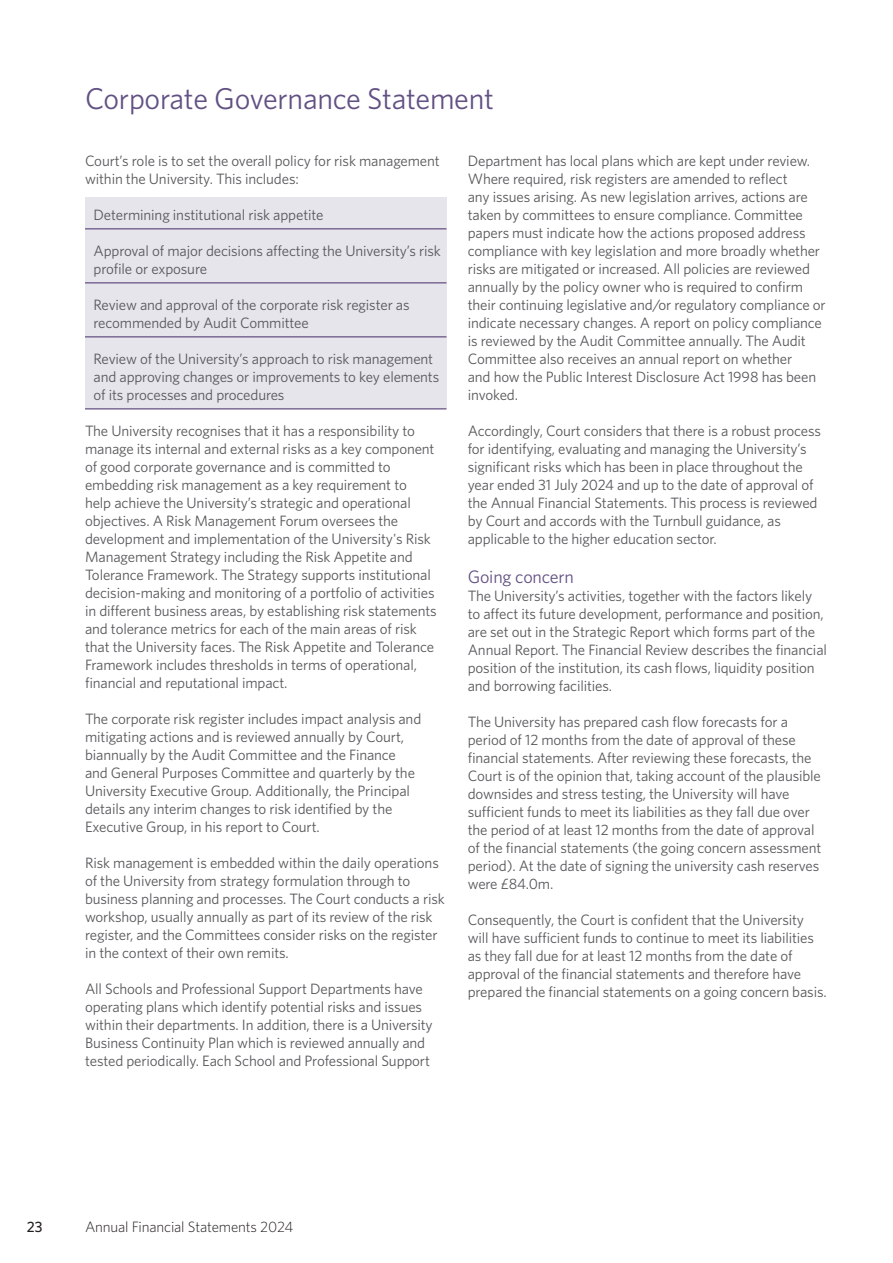
<style>
.page{position:relative;width:893px;height:1263px;background:#fff}
.page>*{position:absolute;margin:0;border:0;box-sizing:border-box;transform-origin:0 0}
.NEW_HEADING_PURPLE{font:30px "Whitney";letter-spacing:-.01em;color:#625183}
.NEW_SUB_HEAD_PURPLE{font:18px "Whitney";letter-spacing:-.01em;color:#625183}
.NEW_BODY{font:15px/18px "Whitney";letter-spacing:-.01em;color:#57585a}
.t1{font:300 15px "Whitney";letter-spacing:-.01em;color:#231f20}
.t2{font:500 15px "Whitney";color:#231f20}
</style>
<div class="page">
<div style="left:85px;top:197px;width:361px;height:211px;background:#e7e5ec"></div>
<hr style="left:85px;top:228px;width:361px;height:2px;background:#7b6a94">
<hr style="left:85px;top:282px;width:361px;height:2px;background:#7b6a94">
<hr style="left:85px;top:336px;width:361px;height:2px;background:#7b6a94">
<hr style="left:85px;top:408px;width:361px;height:2px;background:#7b6a94">
<p class="NEW_HEADING_PURPLE" style="left:85px;top:79px;width:410px">Corporate Governance Statement</p>
<p class="NEW_BODY" style="left:85px;top:151px;width:356px">Court’s role is to set the overall policy for risk management within the University. This includes:</p>
<p class="NEW_BODY" style="left:94px;top:205px;width:232px">Determining institutional risk appetite</p>
<p class="NEW_BODY" style="left:94px;top:241px;width:349px">Approval of major decisions affecting the University’s risk profile or exposure</p>
<p class="NEW_BODY" style="left:94px;top:295px;width:318px">Review and approval of the corporate risk register as recommended by Audit Committee</p>
<p class="NEW_BODY" style="left:94px;top:349px;width:347px">Review of the University’s approach to risk management and approving changes or improvements to key elements of its processes and procedures</p>
<p class="NEW_BODY" style="left:85px;top:421px;width:353px">The University recognises that it has a responsibility to manage its internal and external risks as a key component of good corporate governance and is committed to embedding risk management as a key requirement to help achieve the University’s strategic and operational objectives. A Risk Management Forum oversees the development and implementation of the University's Risk Management Strategy including the Risk Appetite and Tolerance Framework. The Strategy supports institutional decision-making and monitoring of a portfolio of activities in different business areas, by establishing risk statements and tolerance metrics for each of the main areas of risk that the University faces. The Risk Appetite and Tolerance Framework includes thresholds in terms of operational, financial and reputational impact.</p>
<p class="NEW_BODY" style="left:85px;top:709px;width:338px">The corporate risk register includes impact analysis and mitigating actions and is reviewed annually by Court, biannually by the Audit Committee and the Finance and General Purposes Committee and quarterly by the University Executive Group. Additionally, the Principal details any interim changes to risk identified by the Executive Group, in his report to Court.</p>
<p class="NEW_BODY" style="left:85px;top:853px;width:361px">Risk management is embedded within the daily operations of the University from strategy formulation through to business planning and processes. The Court conducts a risk workshop, usually annually as part of its review of the risk register, and the Committees consider risks on the register in the context of their own remits.</p>
<p class="NEW_BODY" style="left:85px;top:979px;width:349px">All Schools and Professional Support Departments have operating plans which identify potential risks and issues within their departments. In addition, there is a University Business Continuity Plan which is reviewed annually and tested periodically. Each School and Professional Support</p>
<p class="NEW_BODY" style="left:468px;top:151px;width:359px">Department has local plans which are kept under review.<br>Where required, risk registers are amended to reflect<br>any issues arising. As new legislation arrives, actions are taken by committees to ensure compliance. Committee papers must indicate how the actions proposed address compliance with key legislation and more broadly whether risks are mitigated or increased. All policies are reviewed annually by the policy owner who is required to confirm their continuing legislative and/or regulatory compliance or indicate necessary changes. A report on policy compliance is reviewed by the Audit Committee annually. The Audit Committee also receives an annual report on whether<br>and how the Public Interest Disclosure Act 1998 has been invoked.</p>
<p class="NEW_BODY" style="left:468px;top:421px;width:355px">Accordingly, Court considers that there is a robust process for identifying, evaluating and managing the University’s significant risks which has been in place throughout the year ended 31 July 2024 and up to the date of approval of the Annual Financial Statements. This process is reviewed by Court and accords with the Turnbull guidance, as applicable to the higher education sector.</p>
<p class="NEW_SUB_HEAD_PURPLE" style="left:468px;top:565px;width:108px">Going concern</p>
<p class="NEW_BODY" style="left:468px;top:586px;width:361px">The University’s activities, together with the factors likely to affect its future development, performance and position, are set out in the Strategic Report which forms part of the Annual Report. The Financial Review describes the financial position of the institution, its cash flows, liquidity position and borrowing facilities.</p>
<p class="NEW_BODY" style="left:468px;top:712px;width:355px">The University has prepared cash flow forecasts for a period of 12 months from the date of approval of these financial statements. After reviewing these forecasts, the Court is of the opinion that, taking account of the plausible downsides and stress testing, the University will have sufficient funds to meet its liabilities as they fall due over the period of at least 12 months from the date of approval of the financial statements (the going concern assessment period). At the date of signing the university cash reserves were £84.0m.</p>
<p class="NEW_BODY" style="left:468px;top:910px;width:360px">Consequently, the Court is confident that the University will have sufficient funds to continue to meet its liabilities as they fall due for at least 12 months from the date of approval of the financial statements and therefore have prepared the financial statements on a going concern basis.</p>
<p class="t2" style="left:27px;top:1217px;width:17px">23</p>
<p class="t1" style="left:85px;top:1217px;width:210px">Annual Financial Statements 2024</p>
</div>
